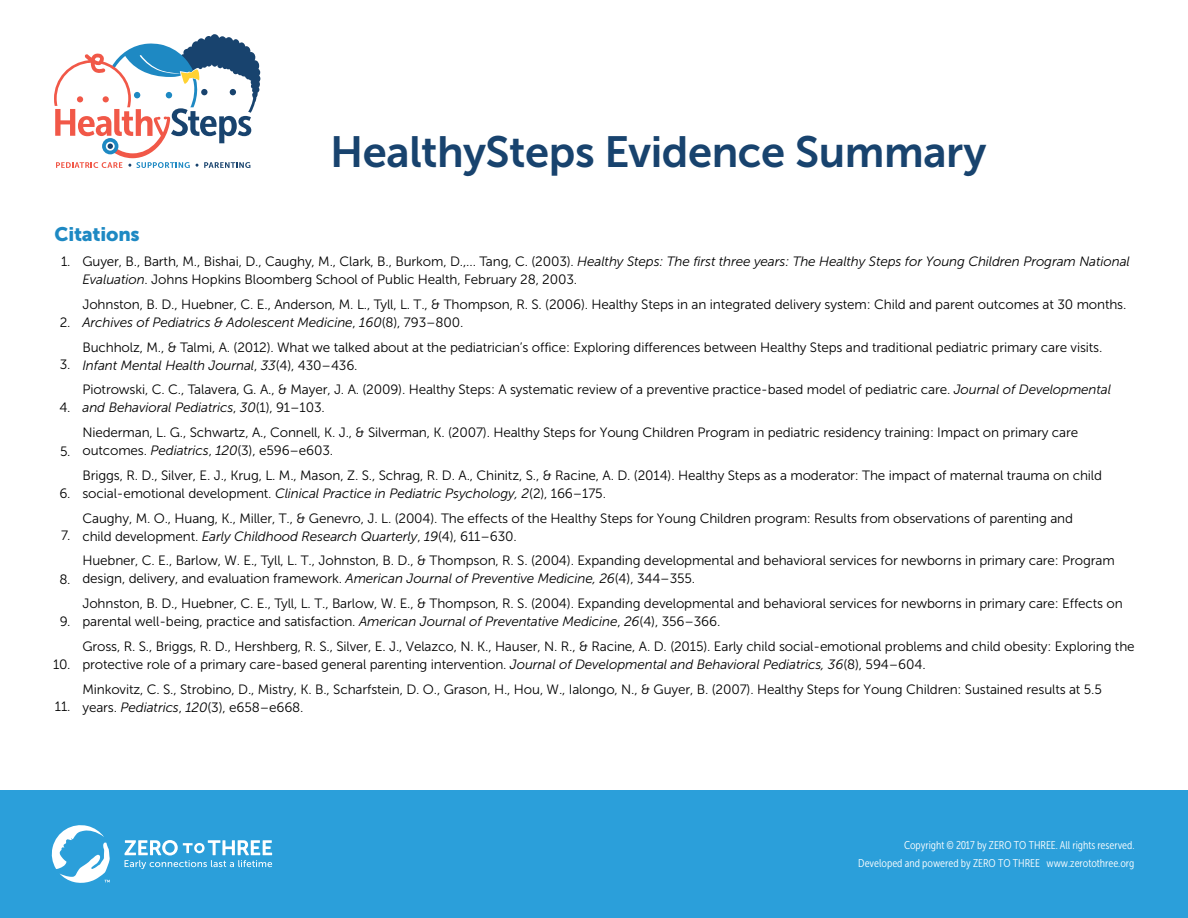
<style>
.page{position:relative;width:1188px;height:918px;background:#fff}
.page>*{position:absolute;margin:0;border:0;box-sizing:border-box;transform-origin:0 0}
.t1{font:43.5px "Museo Sans 700";letter-spacing:-.01em;color:#18436e}
.t2{font:19.5px "Museo Sans 900";letter-spacing:-.01em;color:#1e89c3}
.t3{font:13.5px/18px "Museo Sans 300";letter-spacing:-.01em;color:#000}
.t4{font:11.25px/18px "Museo Sans Cond 300";color:#fff;text-align:right}
.s1{font-style:italic}
</style>
<div class="page">
<div style="left:0;top:790px;width:1188px;height:128px;background:#2b9fda"></div>
<svg style="left:54px;top:34px;width:206px;height:134px"></svg>
<svg style="left:125px;top:840px;width:147px;height:29px"></svg>
<svg style="left:52px;top:825px;width:58px;height:58px"></svg>
<h2 class="t2" style="left:55px;top:223px;width:87px">Citations</h2>
<h1 class="t1" style="left:330px;top:128px;width:658px">HealthySteps Evidence Summary</h1>
<p class="t3" style="left:61px;top:253px;width:11px">1.</p>
<p class="t3" style="left:60px;top:313px;width:12px">2.</p>
<p class="t3" style="left:60px;top:355px;width:12px">3.</p>
<p class="t3" style="left:60px;top:399px;width:12px">4.</p>
<p class="t3" style="left:60px;top:442px;width:12px">5.</p>
<p class="t3" style="left:59px;top:485px;width:13px">6.</p>
<p class="t3" style="left:61px;top:527px;width:11px">7.</p>
<p class="t3" style="left:59px;top:570px;width:13px">8.</p>
<p class="t3" style="left:60px;top:612px;width:12px">9.</p>
<p class="t3" style="left:53px;top:656px;width:19px">10.</p>
<p class="t3" style="left:55px;top:698px;width:17px">11.</p>
<p class="t3" style="left:82px;top:253px;width:1049px">Guyer, B., Barth, M., Bishai, D., Caughy, M., Clark, B., Burkom, D.,... Tang, C. (2003). <span class="s1">Healthy Steps: The first three years: The Healthy Steps for Young Children Program National<br>Evaluation</span>. Johns Hopkins Bloomberg School of Public Health, February 28, 2003.</p>
<p class="t3" style="left:82px;top:295px;width:1046px">Johnston, B. D., Huebner, C. E., Anderson, M. L., Tyll, L. T., &amp; Thompson, R. S. (2006). Healthy Steps in an integrated delivery system: Child and parent outcomes at 30 months.<br><span class="s1">Archives of Pediatrics &amp; Adolescent Medicine</span>, <span class="s1">160</span>(8), 793–800.</p>
<p class="t3" style="left:82px;top:338px;width:1021px">Buchholz, M., &amp; Talmi, A. (2012). What we talked about at the pediatrician’s office: Exploring differences between Healthy Steps and traditional pediatric primary care visits.<br><span class="s1">Infant Mental Health Journal</span>, <span class="s1">33</span>(4), 430–436.</p>
<p class="t3" style="left:82px;top:381px;width:1030px">Piotrowski, C. C., Talavera, G. A., &amp; Mayer, J. A. (2009). Healthy Steps: A systematic review of a preventive practice-based model of pediatric care. <span class="s1">Journal of Developmental and Behavioral Pediatrics</span>, <span class="s1">30</span>(1), 91–103.</p>
<p class="t3" style="left:82px;top:424px;width:997px">Niederman, L. G., Schwartz, A., Connell, K. J., &amp; Silverman, K. (2007). Healthy Steps for Young Children Program in pediatric residency training: Impact on primary care outcomes. <span class="s1">Pediatrics</span>, <span class="s1">120</span>(3), e596–e603.</p>
<p class="t3" style="left:82px;top:466px;width:1021px">Briggs, R. D., Silver, E. J., Krug, L. M., Mason, Z. S., Schrag, R. D. A., Chinitz, S., &amp; Racine, A. D. (2014). Healthy Steps as a moderator: The impact of maternal trauma on child social-emotional development. <span class="s1">Clinical Practice in Pediatric Psychology, 2</span>(2), 166–175.</p>
<p class="t3" style="left:82px;top:509px;width:992px">Caughy, M. O., Huang, K., Miller, T., &amp; Genevro, J. L. (2004). The effects of the Healthy Steps for Young Children program: Results from observations of parenting and child development. <span class="s1">Early Childhood Research Quarterly</span>, <span class="s1">19</span>(4), 611–630.</p>
<p class="t3" style="left:82px;top:552px;width:1034px">Huebner, C. E., Barlow, W. E., Tyll, L. T., Johnston, B. D., &amp; Thompson, R. S. (2004). Expanding developmental and behavioral services for newborns in primary care: Program design, delivery, and evaluation framework. <span class="s1">American Journal of Preventive Medicine, 26</span>(4), 344–355.</p>
<p class="t3" style="left:82px;top:595px;width:1042px">Johnston, B. D., Huebner, C. E., Tyll, L. T., Barlow, W. E., &amp; Thompson, R. S. (2004). Expanding developmental and behavioral services for newborns in primary care: Effects on parental well-being, practice and satisfaction. <span class="s1">American Journal of Preventative Medicine</span>, <span class="s1">26</span>(4), 356–366.</p>
<p class="t3" style="left:82px;top:637px;width:1054px">Gross, R. S., Briggs, R. D., Hershberg, R. S., Silver, E. J., Velazco, N. K., Hauser, N. R., &amp; Racine, A. D. (2015). Early child social-emotional problems and child obesity: Exploring the protective role of a primary care-based general parenting intervention. <span class="s1">Journal of Developmental and Behavioral Pediatrics, 36</span>(8), 594–604.</p>
<p class="t3" style="left:82px;top:680px;width:1021px">Minkovitz, C. S., Strobino, D., Mistry, K. B., Scharfstein, D. O., Grason, H., Hou, W., Ialongo, N., &amp; Guyer, B. (2007). Healthy Steps for Young Children: Sustained results at 5.5 years. <span class="s1">Pediatrics</span>, <span class="s1">120</span>(3), e658–e668.</p>
<p class="t4" style="left:858px;top:836px;width:278px">Copyright © 2017 by ZERO TO THREE. All rights reserved.<br>Developed and powered by ZERO TO THREE www.zerotothree.org</p>
</div>
